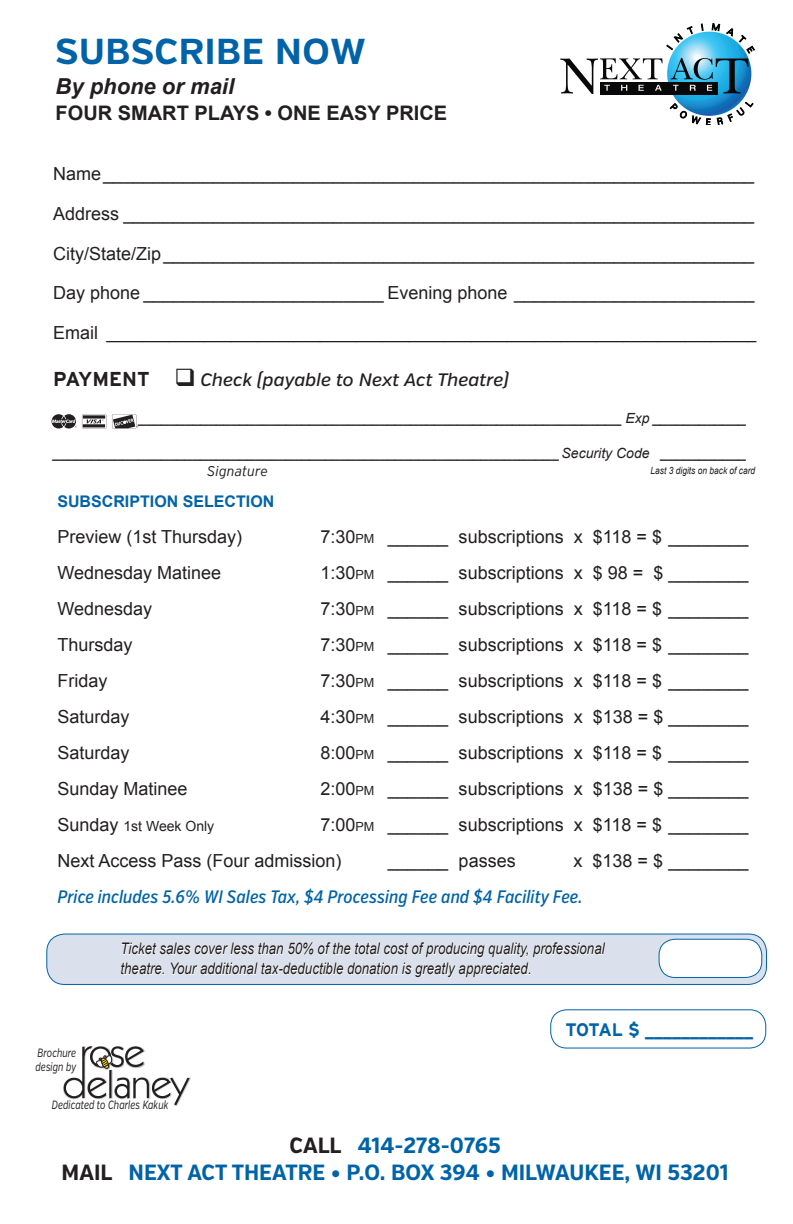
<style>
.page{position:relative;width:793px;height:1224px;background:#fff}
.page>*{position:absolute;margin:0;border:0;box-sizing:border-box;transform-origin:0 0}
.t1{font:700 36px "Verb";letter-spacing:.02em;color:#0163a7}
.t2{font:700 22px/26.4px "Verb Cond";color:#0163a7;text-align:center}
.t3{font:italic 700 22px "Arial";color:#231f20}
.t4{font:700 20px "Arial";color:#231f20}
.t5{font:18px/39.6px "Arial";color:#231f20}
.t6{font:italic 500 18px "Verb Ex Cond";color:#0163a7}
.t7{font:italic 500 18px "Verb";color:#231f20}
.t8{font:700 18px "Interstate";letter-spacing:-.035em;color:#0163a7}
.t9{font:italic 16px/20px "Arial";color:#231f20;scale:.83 1}
.t10{font:16px "Arial";color:#231f20}
.t11{font:700 16px "Arial";color:#0163a7}
.t12{font:italic 14px "Arial";color:#231f20}
.t13{font:14px "Arial";color:#231f20}
.t14{font:italic 300 14px "Interstate";color:#231f20}
.t15{font:italic 12px/14.4px "Verb";color:#231f20;scale:.75 1}
.t16{font:italic 10px "Arial";color:#231f20;scale:.84 1}
.s1{font-size:18px}
.s2{font-family:"Interstate";font-weight:700;font-style:normal;font-size:20px}
.s3{font-size:12.6px}
.s4{color:#231f20}
</style>
<div class="page">
<div style="left:550px;top:1009px;width:216px;height:38px;border:1px solid #0163a7;border-radius:16px"></div>
<svg style="left:667px;top:32px;width:84px;height:84px"></svg>
<svg style="left:560px;top:23px;width:194px;height:71px"></svg>
<svg style="left:669px;top:101px;width:84px;height:23px"></svg>
<svg style="left:52px;top:414px;width:86px;height:14px"></svg>
<div style="left:47px;top:933px;width:719px;height:51px;background:#dae1ec;border-radius:18px"></div>
<div style="left:46px;top:933px;width:720px;height:51px;border:1px solid #0163a7;border-radius:18px"></div>
<div style="left:659px;top:939px;width:102px;height:38px;background:#fff;border-radius:16px"></div>
<div style="left:658px;top:938px;width:104px;height:39px;border:1px solid #0163a7;border-radius:16px"></div>
<svg style="left:121px;top:942px;width:485px;height:36px"></svg>
<img style="left:174px;top:1077px;width:17px;height:29px">
<svg style="left:64px;top:1046px;width:125px;height:58px"></svg>
<h1 class="t1" style="left:56px;top:29px;width:311px">SUBSCRIBE NOW</h1>
<p class="t3" style="left:56px;top:72px;width:180px">By phone or mail</p>
<p class="t4" style="left:56px;top:100px;width:393px">FOUR SMART PLAYS • ONE EASY PRICE</p>
<p class="t5" style="left:53px;top:154px;width:702px;text-align:justify">Name_________________________________________________________________ Address _______________________________________________________________ City/State/Zip___________________________________________________________</p>
<p class="t5" style="left:53px;top:273px;width:702px">Day phone ________________________ Evening phone ________________________</p>
<p class="t10" style="left:53px;top:322px;width:704px"><span class="s1">Email</span> _________________________________________________________________________</p>
<p class="t7" style="left:53px;top:368px;width:457px"><span class="s2">PAYMENT</span> ❑ Check (payable to Next Act Theatre)</p>
<p class="t12" style="left:139px;top:409px;width:609px">______________________________________________________________ Exp ____________</p>
<p class="t12" style="left:53px;top:444px;width:694px">_________________________________________________________________Security Code ___________</p>
<p class="t14" style="left:207px;top:463px;width:62px">Signature</p>
<p class="t16" style="left:650px;top:464px;width:126px">Last 3 digits on back of card</p>
<p class="t11" style="left:57px;top:490px;width:218px">SUBSCRIPTION SELECTION</p>
<p class="t5" style="left:57px;top:517px;width:186px">Preview (1st Thursday)</p>
<p class="t5" style="left:320px;top:517px;width:429px">7:30<span class="s3">PM</span> ______ subscriptions x $118 = $ ________</p>
<p class="t5" style="left:57px;top:553px;width:165px">Wednesday Matinee</p>
<p class="t5" style="left:320px;top:553px;width:429px">1:30<span class="s3">PM</span> ______ subscriptions x $ 98 = $ ________</p>
<p class="t5" style="left:57px;top:589px;width:96px">Wednesday</p>
<p class="t5" style="left:320px;top:589px;width:429px">7:30<span class="s3">PM</span> ______ subscriptions x $118 = $ ________</p>
<p class="t5" style="left:57px;top:625px;width:77px">Thursday</p>
<p class="t5" style="left:320px;top:625px;width:429px">7:30<span class="s3">PM</span> ______ subscriptions x $118 = $ ________</p>
<p class="t5" style="left:57px;top:661px;width:52px">Friday</p>
<p class="t5" style="left:320px;top:661px;width:429px">7:30<span class="s3">PM</span> ______ subscriptions x $118 = $ ________</p>
<p class="t5" style="left:57px;top:697px;width:74px">Saturday</p>
<p class="t5" style="left:320px;top:697px;width:429px">4:30<span class="s3">PM</span> ______ subscriptions x $138 = $ ________</p>
<p class="t5" style="left:57px;top:733px;width:74px">Saturday</p>
<p class="t5" style="left:320px;top:733px;width:429px">8:00<span class="s3">PM</span> ______ subscriptions x $118 = $ ________</p>
<p class="t5" style="left:57px;top:769px;width:132px">Sunday Matinee</p>
<p class="t5" style="left:320px;top:769px;width:429px">2:00<span class="s3">PM</span> ______ subscriptions x $138 = $ ________</p>
<p class="t13" style="left:57px;top:816px;width:158px"><span class="s1">Sunday</span> 1st Week Only</p>
<p class="t5" style="left:57px;top:806px;width:692px;line-height:36px;text-indent:263px">7:00<span class="s3">PM</span> ______ subscriptions x $118 = $ ________<br>Next Access Pass (Four admission)</p>
<p class="t5" style="left:388px;top:841px;width:129px">______ passes</p>
<p class="t5" style="left:573px;top:841px;width:176px">x $138 = $ ________</p>
<p class="t6" style="left:57px;top:886px;width:526px">Price includes 5.6% WI Sales Tax, $4 Processing Fee and $4 Facility Fee.</p>
<p class="t9" style="left:120px;top:938px;width:584px">Ticket sales cover less than 50% of the total cost of producing quality, professional theatre. Your additional tax-deductible donation is greatly appreciated.</p>
<p class="t15" style="left:36px;top:1045px;width:56px">Brochure design by</p>
<p class="t15" style="left:52px;top:1097px;width:157px">Dedicated to Charles Kakuk</p>
<p class="t8" style="left:565px;top:1019px;width:189px">TOTAL $ ____________</p>
<p class="t2" style="left:62px;top:1132px;width:668px"><span class="s4">CALL</span> 414-278-0765<br><span class="s4">MAIL</span> NEXT ACT THEATRE • P.O. BOX 394 • MILWAUKEE, WI 53201</p>
</div>
